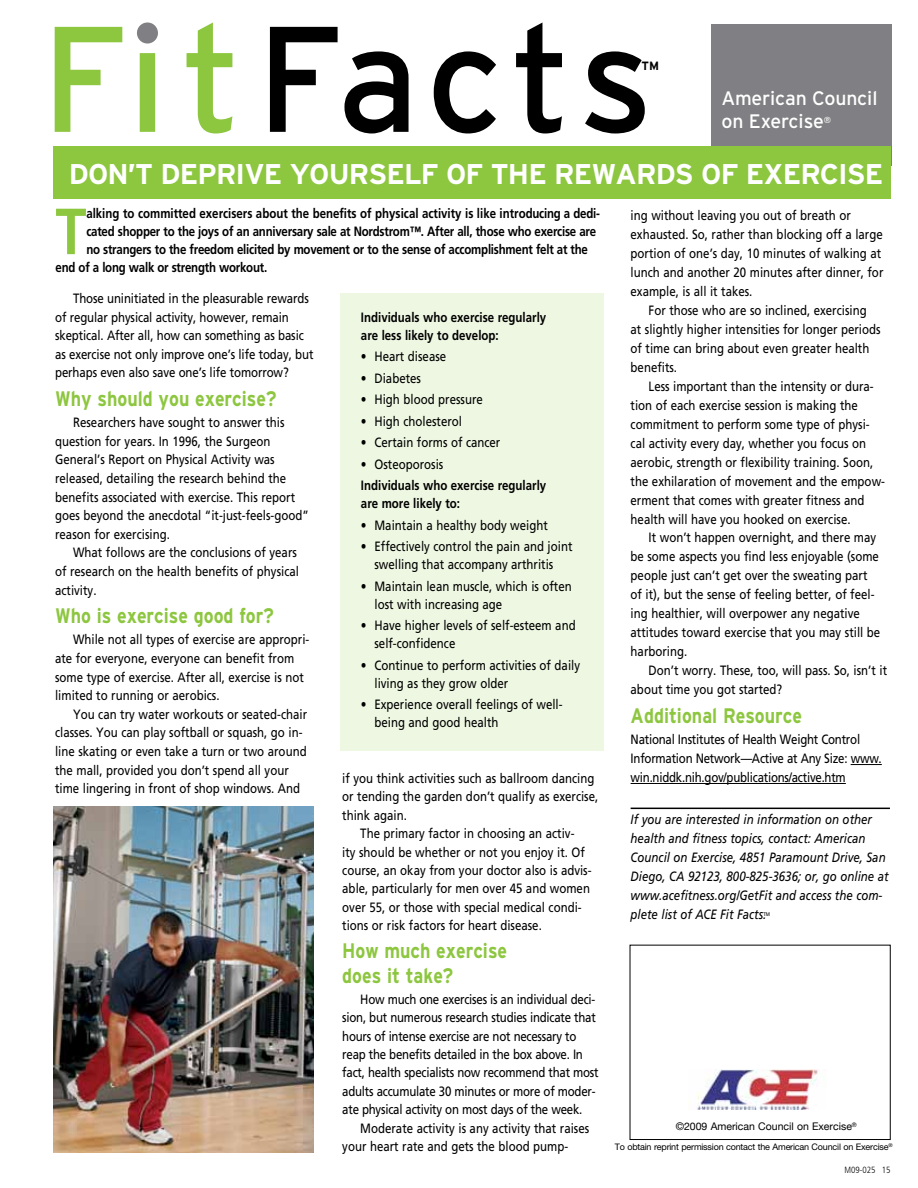
<style>
.page{position:relative;width:918px;height:1188px;background:#fff}
.page>*{position:absolute;margin:0;border:0;box-sizing:border-box;transform-origin:0 0}
.t1{font:700 65.1px "Frutiger";color:#8dc63f;scale:.85 1}
.t2{font:700 28.5px "Interstate";letter-spacing:-.03em;color:#fff}
.t3{font:700 21px/24.5px "Interstate";color:#8dc63f;scale:.85 1}
.t4{font:19.5px/23.5px "Interstate";letter-spacing:-.01em;color:#fff}
.t5{font:13.5px/18.9px "Frutiger";color:#000;scale:.85 1}
.t6{font:13.5px/18.5px "Frutiger";letter-spacing:-.02em;color:#000;scale:.85 1}
.t7{font:italic 13.5px/18.9px "Frutiger";color:#000;scale:.85 1}
.t8{font:700 13.5px "Frutiger";letter-spacing:-.02em;color:#000;scale:.85 1}
.t9{font:700 13.5px/18px "Frutiger";color:#000;scale:.85 1}
.t10{font:700 12px "Interstate";color:#000}
.t11{font:10.5px "Helvetica Neue";color:#000}
.t12{font:9px "Helvetica Neue";letter-spacing:-.02em;color:#000}
.t13{font:300 condensed 9px "Frutiger";color:#000}
.t14{font:8.7px "Interstate";color:#fff}
.t15{font:5.25px "Frutiger";color:#000;scale:.85 1}
</style>
<div class="page">
<div style="left:711px;top:25px;width:180px;height:141px;background:#807f83"></div>
<img style="left:688px;top:1070px;width:130px;height:40px">
<svg style="left:270px;top:22px;width:375px;height:112px"></svg>
<svg style="left:55px;top:22px;width:177px;height:112px"></svg>
<div style="left:137px;top:23px;width:21px;height:21px;background:#807f83;border-radius:50%"></div>
<div style="left:54px;top:146px;width:837px;height:52px;background:#8dc63f"></div>
<hr style="left:851px;top:764px;width:31px;height:1px;background:#000">
<hr style="left:631px;top:783px;width:215px;height:1px;background:#000">
<hr style="left:631px;top:808px;width:259px;height:1px;background:#000">
<img style="left:53px;top:807px;width:261px;height:345px">
<div style="left:341px;top:294px;width:263px;height:457px;background:#eef7e2"></div>
<p class="t10" style="left:642px;top:59px;width:19px">TM</p>
<h3 class="t4" style="left:721px;top:86px;width:158px">American Council on Exercise</h3>
<p class="t14" style="left:824px;top:115px;width:9px">®</p>
<h2 class="t2" style="left:69px;top:158px;width:816px">Don’t Deprive Yourself of the Rewards of Exercise</h2>
<h1 class="t1" style="left:56px;top:193px;width:38px">T</h1>
<p class="t9" style="left:86px;top:205px;width:606px">alking to committed exercisers about the benefits of physical activity is like introducing a dedi-</p>
<p class="t5" style="left:631px;top:206px;width:299px">ing without leaving you out of breath or exhausted. So, rather than blocking off a large portion of one’s day, 10 minutes of walking at lunch and another 20 minutes after dinner, for example, is all it takes.</p>
<p class="t5" style="left:631px;top:301px;width:296px;text-indent:18px">For those who are so inclined, exercising at slightly higher intensities for longer periods of time can bring about even greater health benefits.</p>
<p class="t5" style="left:631px;top:377px;width:301px;text-indent:18px">Less important than the intensity or dura&shy;tion of each exercise session is making the commitment to perform some type of physi&shy;cal activity every day, whether you focus on aerobic, strength or flexibility training. Soon, the exhilaration of movement and the empow&shy;erment that comes with greater fitness and health will have you hooked on exercise.</p>
<p class="t5" style="left:631px;top:528px;width:295px;text-indent:18px">It won’t happen overnight, and there may be some aspects you find less enjoyable (some people just can’t get over the sweating part of it), but the sense of feeling better, of feel&shy;ing healthier, will overpower any negative attitudes toward exercise that you may still be harboring.</p>
<p class="t5" style="left:631px;top:661px;width:303px;text-indent:18px">Don’t worry. These, too, will pass. So, isn’t it about time you got started?</p>
<h3 class="t3" style="left:631px;top:703px;width:203px">Additional Resource</h3>
<p class="t6" style="left:631px;top:730px;width:297px;line-height:18.9px">National Institutes of Health Weight Control<br>Information Network—Active at Any Size: www. win.niddk.nih.gov/publications/active.htm</p>
<p class="t7" style="left:631px;top:810px;width:305px">If you are interested in information on other health and fitness topics, contact: American Council on Exercise, 4851 Paramount Drive, San Diego, CA 92123, 800-825-3636; or, go online at www.acefitness.org/GetFit and access the com&shy;plete list of ACE Fit Facts.</p>
<p class="t8" style="left:86px;top:224px;width:601px">cated shopper to the joys of an anniversary sale at Nordstrom™. After all, those who exercise are</p>
<p class="t8" style="left:86px;top:242px;width:592px">no strangers to the freedom elicited by movement or to the sense of accomplishment felt at the</p>
<p class="t8" style="left:56px;top:260px;width:250px">end of a long walk or strength workout.</p>
<p class="t5" style="left:55px;top:289px;width:305px;text-indent:18px">Those uninitiated in the pleasurable rewards of regular physical activity, however, remain skeptical. After all, how can something as basic as exercise not only improve one’s life today, but perhaps even also save one’s life tomorrow?</p>
<h3 class="t3" style="left:55px;top:386px;width:262px">Why should you exercise?</h3>
<p class="t5" style="left:55px;top:413px;width:300px;text-indent:18px">Researchers have sought to answer this question for years. In 1996, the Surgeon General’s Report on Physical Activity was released, detailing the research behind the benefits associated with exercise. This report goes beyond the anecdotal “it-just-feels-good” reason for exercising.</p>
<p class="t5" style="left:55px;top:543px;width:288px;text-indent:18px">What follows are the conclusions of years of research on the health benefits of physical activity.</p>
<h3 class="t3" style="left:55px;top:603px;width:259px">Who is exercise good for?</h3>
<p class="t5" style="left:55px;top:630px;width:301px;text-indent:18px">While not all types of exercise are appropri&shy;ate for everyone, everyone can benefit from some type of exercise. After all, exercise is not limited to running or aerobics.</p>
<p class="t5" style="left:55px;top:705px;width:298px;text-indent:18px">You can try water workouts or seated-chair classes. You can play softball or squash, go in&shy;line skating or even take a turn or two around the mall, provided you don’t spend all your time lingering in front of shop windows. And</p>
<p class="t9" style="left:361px;top:308px;width:219px">Individuals who exercise regularly are less likely to develop:</p>
<p class="t5" style="left:361px;top:347px;width:102px">• Heart disease</p>
<p class="t5" style="left:361px;top:369px;width:72px">• Diabetes</p>
<p class="t5" style="left:361px;top:390px;width:145px">• High blood pressure</p>
<p class="t5" style="left:361px;top:412px;width:121px">• High cholesterol</p>
<p class="t5" style="left:361px;top:433px;width:166px">• Certain forms of cancer</p>
<p class="t5" style="left:361px;top:455px;width:98px">• Osteoporosis</p>
<p class="t9" style="left:361px;top:477px;width:219px">Individuals who exercise regularly are more likely to:</p>
<p class="t5" style="left:361px;top:516px;width:221px">• Maintain a healthy body weight</p>
<p class="t5" style="left:361px;top:538px;width:250px;line-height:18px;text-align:center">• Effectively control the pain and joint swelling that accompany arthritis</p>
<p class="t5" style="left:374px;top:577px;width:234px;line-height:18px;text-indent:-13px">• Maintain lean muscle, which is often lost with increasing age</p>
<p class="t5" style="left:374px;top:617px;width:238px;line-height:18px;text-indent:-13px">• Have higher levels of self-esteem and self-confidence</p>
<p class="t5" style="left:374px;top:656px;width:243px;line-height:18px;text-indent:-13px">• Continue to perform activities of daily living as they grow older</p>
<p class="t5" style="left:374px;top:696px;width:223px;line-height:18px;text-indent:-13px">• Experience overall feelings of well&shy;being and good health</p>
<p class="t5" style="left:342px;top:769px;width:298px">if you think activities such as ballroom dancing</p>
<p class="t5" style="left:342px;top:787px;width:303px">or tending the garden don’t qualify as exercise,</p>
<p class="t5" style="left:342px;top:806px;width:78px">think again.</p>
<p class="t5" style="left:360px;top:824px;width:254px">The primary factor in choosing an activ-</p>
<p class="t5" style="left:342px;top:842px;width:287px">ity should be whether or not you enjoy it. Of</p>
<p class="t5" style="left:342px;top:861px;width:295px">course, an okay from your doctor also is advis-</p>
<p class="t5" style="left:342px;top:879px;width:293px">able, particularly for men over 45 and women</p>
<p class="t5" style="left:342px;top:898px;width:283px">over 55, or those with special medical condi-</p>
<p class="t5" style="left:342px;top:916px;width:236px">tions or risk factors for heart disease.</p>
<h3 class="t3" style="left:342px;top:939px;width:196px">How much exercise does it take?</h3>
<p class="t6" style="left:342px;top:990px;width:303px;text-indent:18px">How much one exercises is an individual deci&shy;sion, but numerous research studies indicate that hours of intense exercise are not necessary to reap the benefits detailed in the box above. In fact, health specialists now recommend that most adults accumulate 30 minutes or more of moder&shy;ate physical activity on most days of the week.</p>
<p class="t5" style="left:342px;top:1119px;width:292px;line-height:18.5px;text-indent:18px">Moderate activity is any activity that raises your heart rate and gets the blood pump-</p>
<p class="t15" style="left:763px;top:911px;width:9px">TM</p>
<p class="t11" style="left:676px;top:1120px;width:183px">©2009 American Council on Exercise<sup>®</sup></p>
<p class="t12" style="left:615px;top:1141px;width:279px">To obtain reprint permission contact the American Council on Exercise<sup>®</sup></p>
<p class="t13" style="left:845px;top:1164px;width:48px">M09-025 15</p>
</div>
